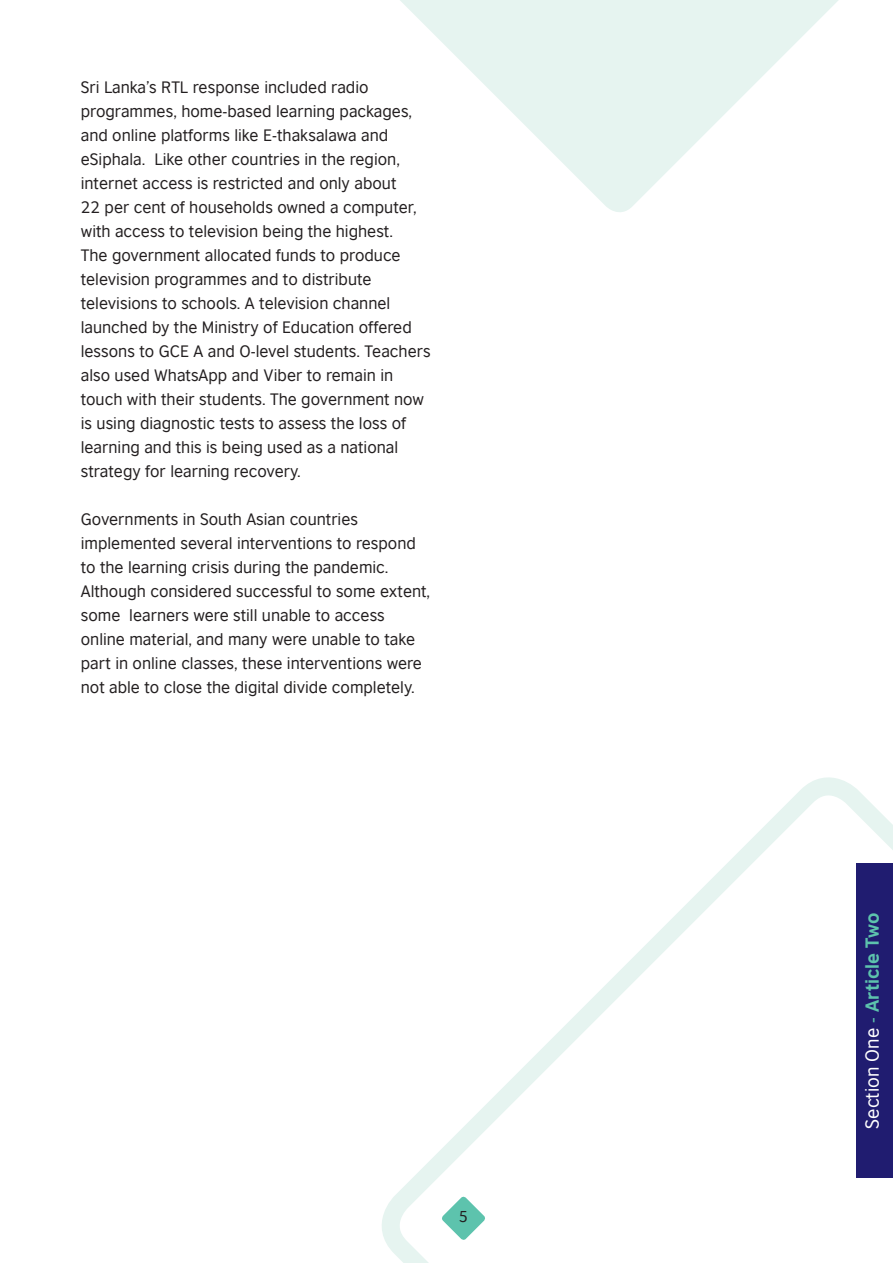
<style>
.page{position:relative;width:893px;height:1263px;background:#fff}
.page>*{position:absolute;margin:0;border:0;box-sizing:border-box;transform-origin:0 0}
.t1{font:18px "British Council Sans";color:#fff}
.body{font:15.75px/24px "British Council Sans";color:#231f20}
.t2{font:15px "British Council Sans";color:#231f20}
.s1{color:#5dc3ad}
.s2{font-weight:700;color:#5dc3ad}
</style>
<div class="page">
<svg style="left:400px;top:0;width:438px;height:212px;fill:#e6f4f0"></svg>
<svg style="left:382px;top:777px;width:511px;height:486px"></svg>
<div style="left:856px;top:863px;width:37px;height:315px;background:#201c70"></div>
<p class="body" style="left:81px;top:73px;width:351px">Sri Lanka’s RTL response included radio programmes, home-based learning packages, and online platforms like E-thaksalawa and eSiphala. Like other countries in the region, internet access is restricted and only about<br>22 per cent of households owned a computer, with access to television being the highest.<br>The government allocated funds to produce television programmes and to distribute televisions to schools. A television channel launched by the Ministry of Education offered lessons to GCE A and O-level students. Teachers also used WhatsApp and Viber to remain in touch with their students. The government now is using diagnostic tests to assess the loss of learning and this is being used as a national strategy for learning recovery.</p>
<p class="body" style="left:81px;top:505px;width:351px">Governments in South Asian countries implemented several interventions to respond to the learning crisis during the pandemic.<br>Although considered successful to some extent, some learners were still unable to access online material, and many were unable to take part in online classes, these interventions were not able to close the digital divide completely.</p>
<p class="t2" style="left:459px;top:1204px;width:11px">5</p>
<p class="t1" style="left:857px;top:1129px;width:217px;rotate:-90deg">Section One <span class="s1">-</span> <span class="s2">Article Two</span></p>
</div>
